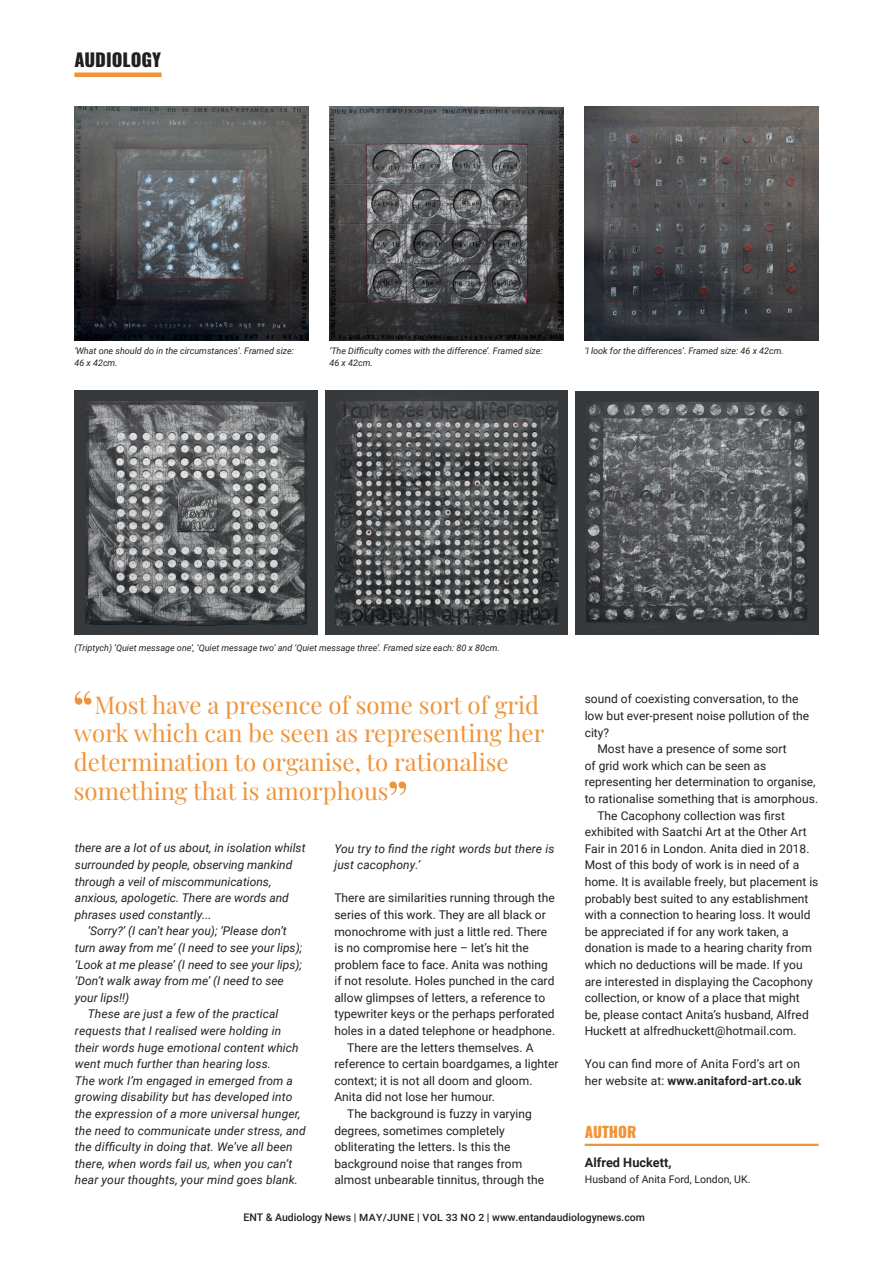
<style>
.page{position:relative;width:893px;height:1263px;background:#fff}
.page>*{position:absolute;margin:0;border:0;box-sizing:border-box;transform-origin:0 0}
.t1{font:54px "Playfair Display";color:#ef943a}
.t2{font:24px/28.8px "Playfair Display";color:#ef943a}
.t3{font:800 18px "Oswald";letter-spacing:-.005em;color:#231f20}
.t4{font:800 15px "Oswald";color:#ef943a}
.t5{font:700 12.75px "Roboto";color:#231f20}
.t6{font:12px/16.5px "Roboto";letter-spacing:.005em;color:#231f20}
.t7{font:italic 12px/16.6px "Roboto";letter-spacing:.01em;color:#231f20}
.t8{font:500 10.5px "Roboto";color:#231f20}
.t9{font:10.5px "Roboto";color:#231f20}
.t10{font:italic 9px/12px "Roboto";color:#231f20}
.s1{font-weight:700}
.s2{font-size:10.05px}
</style>
<div class="page">
<hr style="left:585px;top:1144px;width:234px;height:2px;background:#ef943a">
<img style="left:74px;top:106px;width:234px;height:234px">
<img style="left:330px;top:107px;width:233px;height:233px">
<img style="left:585px;top:107px;width:234px;height:233px">
<img style="left:74px;top:391px;width:244px;height:243px">
<img style="left:325px;top:391px;width:243px;height:243px">
<img style="left:575px;top:391px;width:244px;height:243px">
<div style="left:74px;top:72px;width:88px;height:5px;background:#ef943a"></div>
<h3 class="t3" style="left:74px;top:50px;width:88px">AUDIOLOGY</h3>
<p class="t10" style="left:74px;top:345px;width:221px">‘What one should do in the circumstances’. Framed size:<br>46 x 42cm.</p>
<p class="t10" style="left:330px;top:345px;width:215px">‘The Difficulty comes with the difference’. Framed size:<br>46 x 42cm.</p>
<p class="t10" style="left:585px;top:345px;width:201px">‘I look for the differences’. Framed size: 46 x 42cm.</p>
<p class="t10" style="left:74px;top:641px;width:427px">(Triptych) ‘Quiet message one’, ‘Quiet message two’ and ‘Quiet message three’. Framed size each: 80 x 80cm.</p>
<h1 class="t1" style="left:72px;top:668px;width:24px">“</h1>
<h2 class="t2" style="left:74px;top:688px;width:472px;text-indent:20px">Most have a presence of some sort of grid work which can be seen as representing her determination to organise, to rationalise something that is amorphous</h2>
<h1 class="t1" style="left:386px;top:758px;width:24px">”</h1>
<p class="t7" style="left:75px;top:839px;width:232px">there are a lot of us about, in isolation whilst</p>
<p class="t7" style="left:75px;top:856px;width:219px">surrounded by people, observing mankind</p>
<p class="t7" style="left:75px;top:872px;width:198px">through a veil of miscommunications,</p>
<p class="t7" style="left:75px;top:889px;width:215px">anxious, apologetic. There are words and</p>
<p class="t7" style="left:75px;top:906px;width:138px">phrases used constantly...</p>
<p class="t7" style="left:88px;top:922px;width:200px">‘Sorry?’ (I can’t hear you); ‘Please don’t</p>
<p class="t7" style="left:75px;top:939px;width:229px">turn away from me’ (I need to see your lips);</p>
<p class="t7" style="left:75px;top:955px;width:229px">‘Look at me please’ (I need to see your lips);</p>
<p class="t7" style="left:75px;top:972px;width:210px">‘Don’t walk away from me’ (I need to see</p>
<p class="t7" style="left:75px;top:989px;width:56px">your lips!!)</p>
<p class="t7" style="left:88px;top:1005px;width:192px">These are just a few of the practical</p>
<p class="t7" style="left:75px;top:1022px;width:208px">requests that I realised were holding in</p>
<p class="t7" style="left:75px;top:1038px;width:225px">their words huge emotional content which</p>
<p class="t7" style="left:75px;top:1055px;width:198px">went much further than hearing loss.</p>
<p class="t7" style="left:75px;top:1072px;width:219px">The work I’m engaged in emerged from a</p>
<p class="t7" style="left:75px;top:1088px;width:219px">growing disability but has developed into</p>
<p class="t7" style="left:75px;top:1105px;width:227px">the expression of a more universal hunger,</p>
<p class="t7" style="left:75px;top:1121px;width:232px">the need to communicate under stress, and</p>
<p class="t7" style="left:75px;top:1138px;width:219px">the difficulty in doing that. We’ve all been</p>
<p class="t7" style="left:75px;top:1155px;width:219px">there, when words fail us, when you can’t</p>
<p class="t7" style="left:75px;top:1171px;width:225px">hear your thoughts, your mind goes blank.</p>
<p class="t7" style="left:334px;top:839px;width:222px">You try to find the right words but there is just cacophony.’</p>
<p class="t6" style="left:334px;top:889px;width:222px">There are similarities running through the</p>
<p class="t6" style="left:334px;top:906px;width:213px">series of this work. They are all black or</p>
<p class="t6" style="left:334px;top:922px;width:214px">monochrome with just a little red. There</p>
<p class="t6" style="left:334px;top:939px;width:196px">is no compromise here – let’s hit the</p>
<p class="t6" style="left:334px;top:956px;width:215px">problem face to face. Anita was nothing</p>
<p class="t6" style="left:334px;top:972px;width:222px">if not resolute. Holes punched in the card</p>
<p class="t6" style="left:334px;top:989px;width:212px">allow glimpses of letters, a reference to</p>
<p class="t6" style="left:334px;top:1005px;width:222px">typewriter keys or the perhaps perforated</p>
<p class="t6" style="left:334px;top:1022px;width:222px">holes in a dated telephone or headphone.</p>
<p class="t6" style="left:347px;top:1039px;width:188px">There are the letters themselves. A</p>
<p class="t6" style="left:334px;top:1055px;width:226px">reference to certain boardgames, a lighter</p>
<p class="t6" style="left:334px;top:1072px;width:200px">context; it is not all doom and gloom.</p>
<p class="t6" style="left:334px;top:1088px;width:162px">Anita did not lose her humour.</p>
<p class="t6" style="left:347px;top:1105px;width:186px">The background is fuzzy in varying</p>
<p class="t6" style="left:334px;top:1122px;width:172px">degrees, sometimes completely</p>
<p class="t6" style="left:334px;top:1138px;width:178px">obliterating the letters. Is this the</p>
<p class="t6" style="left:334px;top:1155px;width:189px">background noise that ranges from</p>
<p class="t6" style="left:334px;top:1171px;width:211px">almost unbearable tinnitus, through the</p>
<p class="t6" style="left:585px;top:690px;width:215px">sound of coexisting conversation, to the</p>
<p class="t6" style="left:585px;top:707px;width:226px">low but ever-present noise pollution of the</p>
<p class="t6" style="left:585px;top:724px;width:26px">city?</p>
<p class="t6" style="left:597px;top:740px;width:191px">Most have a presence of some sort</p>
<p class="t6" style="left:585px;top:757px;width:183px">of grid work which can be seen as</p>
<p class="t6" style="left:585px;top:773px;width:232px">representing her determination to organise,</p>
<p class="t6" style="left:585px;top:790px;width:235px">to rationalise something that is amorphous.</p>
<p class="t6" style="left:597px;top:807px;width:189px">The Cacophony collection was first</p>
<p class="t6" style="left:585px;top:823px;width:223px">exhibited with Saatchi Art at the Other Art</p>
<p class="t6" style="left:585px;top:840px;width:226px">Fair in 2016 in London. Anita died in 2018.</p>
<p class="t6" style="left:585px;top:856px;width:216px">Most of this body of work is in need of a</p>
<p class="t6" style="left:585px;top:873px;width:235px">home. It is available freely, but placement is</p>
<p class="t6" style="left:585px;top:889px;width:225px">probably best suited to any establishment</p>
<p class="t6" style="left:585px;top:906px;width:227px">with a connection to hearing loss. It would</p>
<p class="t6" style="left:585px;top:923px;width:205px">be appreciated if for any work taken, a</p>
<p class="t6" style="left:585px;top:939px;width:229px">donation is made to a hearing charity from</p>
<p class="t6" style="left:585px;top:956px;width:220px">which no deductions will be made. If you</p>
<p class="t6" style="left:585px;top:972px;width:230px">are interested in displaying the Cacophony</p>
<p class="t6" style="left:585px;top:989px;width:216px">collection, or know of a place that might</p>
<p class="t6" style="left:585px;top:1006px;width:226px">be, please contact Anita’s husband, Alfred</p>
<p class="t6" style="left:585px;top:1022px;width:213px">Huckett at alfredhuckett@hotmail.com.</p>
<p class="t6" style="left:585px;top:1055px;width:218px">You can find more of Anita Ford’s art on her website at: <span class="s1">www.anitaford-art.co.uk</span></p>
<p class="t4" style="left:585px;top:1124px;width:53px">AUTHOR</p>
<p class="t5" style="left:585px;top:1153px;width:88px">Alfred Huckett,</p>
<p class="t9" style="left:585px;top:1172px;width:167px">Husband of Anita Ford, London, UK.</p>
<p class="t8" style="left:243px;top:1210px;width:403px">ENT &amp; Audiology News | <span class="s2">MAY/JUNE</span> | <span class="s2">VOL 33 NO 2</span> | www.entandaudiologynews.com</p>
</div>
